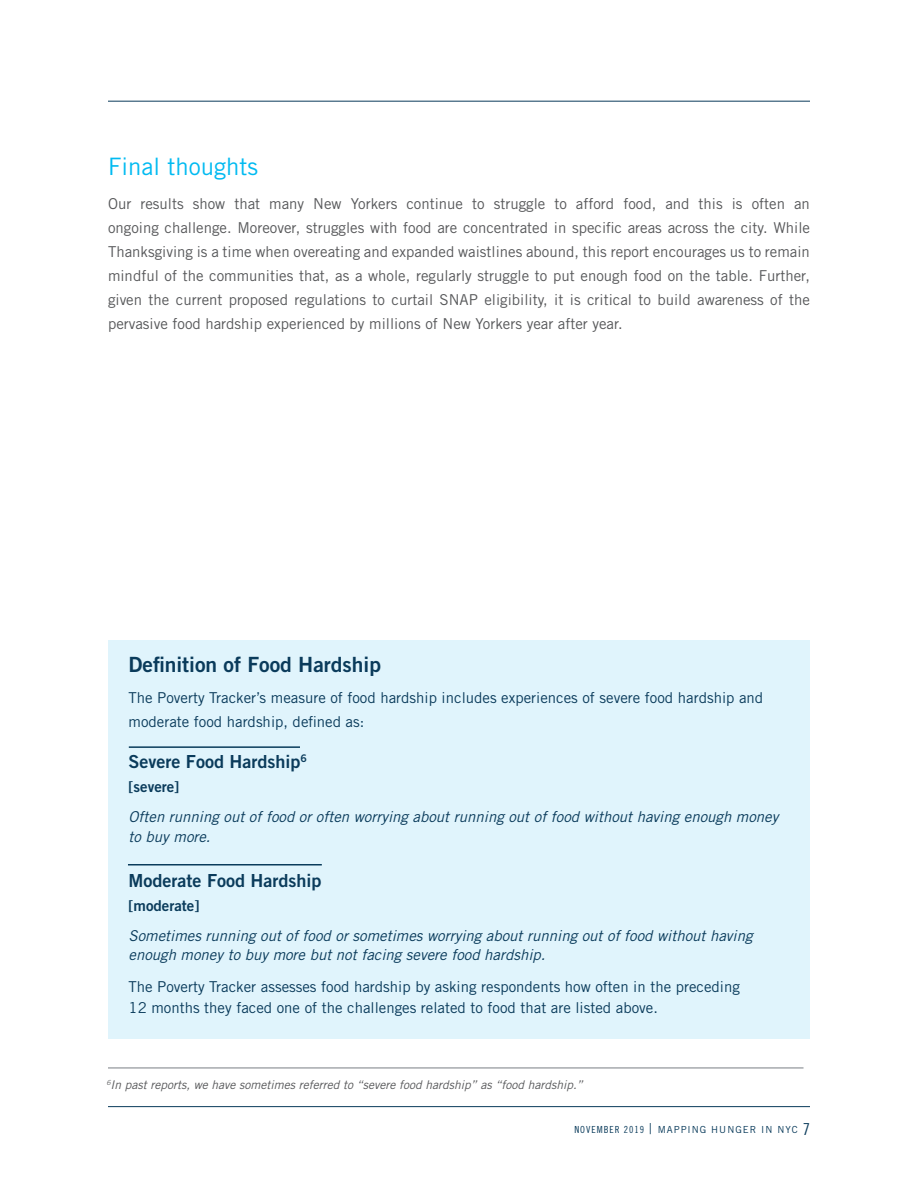
<style>
.page{position:relative;width:918px;height:1188px;background:#fff}
.page>*{position:absolute;margin:0;border:0;box-sizing:border-box;transform-origin:0 0}
.t1{font:24px "Trade Gothic LT Std";color:#00baf1}
.t2{font:21px "Trade Gothic LT Std Bd 2";color:#0a3b5b}
.t3{font:18px "Trade Gothic LT Std Bd 2";color:#0a3b5b}
.t4{font:15px/24px "Trade Gothic LT Std";color:#57585a;text-align:justify}
.t5{font:15px/24px "Trade Gothic LT Std";color:#0a3b5b}
.t6{font:italic 15px/19.5px "Trade Gothic LT Std";color:#0a3b5b}
.t7{font:15px "Trade Gothic LT Std Bd 2";color:#0a3b5b}
.t8{font:italic 12px "Trade Gothic LT Std";color:#57585a}
.t9{font:9.75px "Trade Gothic LT Std";letter-spacing:.1em;color:#0a3b5b}
.s1{font-family:"Trade Gothic LT Std Cn 18"}
.s2{font-weight:300;font-size:15px}
.s3{font-family:"Trade Gothic LT Std Cn 18";font-size:16.5px}
</style>
<div class="page">
<hr style="left:108px;top:1106px;width:702px;height:1px;background:#0a3b5b">
<hr style="left:108px;top:101px;width:702px;height:1px;background:#0a3b5b">
<hr style="left:108px;top:1068px;width:696px;height:1px;background:#797f84">
<div style="left:108px;top:640px;width:702px;height:400px;background:#e0f4fc"></div>
<hr style="left:128px;top:864px;width:194px;height:2px;background:#0a3b5b">
<hr style="left:129px;top:746px;width:171px;height:2px;background:#0a3b5b">
<h1 class="t1" style="left:108px;top:152px;width:152px">Final thoughts</h1>
<p class="t4" style="left:108px;top:192px;width:704px">Our results show that many New Yorkers continue to struggle to afford food, and this is often an ongoing challenge. Moreover, struggles with food are concentrated in specific areas across the city. While Thanksgiving is a time when overeating and expanded waistlines abound, this report encourages us to remain mindful of the communities that, as a whole, regularly struggle to put enough food on the table. Further, given the current proposed regulations to curtail SNAP eligibility, it is critical to build awareness of the pervasive food hardship experienced by millions of New Yorkers year after year.</p>
<h2 class="t2" style="left:129px;top:651px;width:254px">Definition of Food Hardship</h2>
<p class="t5" style="left:129px;top:686px;width:636px">The Poverty Tracker’s measure of food hardship includes experiences of severe food hardship and moderate food hardship, defined as:</p>
<p class="t3" style="left:129px;top:751px;width:180px">Severe Food Hardship<sup>6</sup></p>
<p class="t7" style="left:129px;top:778px;width:52px">[severe]</p>
<p class="t6" style="left:129px;top:807px;width:651px">Often running out of food or often worrying about running out of food without having enough money to buy more.</p>
<p class="t3" style="left:129px;top:869px;width:194px">Moderate Food Hardship</p>
<p class="t7" style="left:129px;top:896px;width:72px">[moderate]</p>
<p class="t6" style="left:129px;top:926px;width:626px">Sometimes running out of food or sometimes worrying about running out of food without having enough money to buy more but not facing severe food hardship.</p>
<p class="t5" style="left:129px;top:976px;width:613px;line-height:21px">The Poverty Tracker assesses food hardship by asking respondents how often in the preceding<br>12 months they faced one of the challenges related to food that are listed above.</p>
<p class="t8" style="left:106px;top:1077px;width:478px"><sup>6</sup>In past reports, we have sometimes referred to “severe food hardship” as “food hardship.”</p>
<p class="t9" style="left:574px;top:1123px;width:237px"><span class="s1">NOVEMBER 2019</span> <span class="s2">|</span> MAPPING HUNGER IN NYC <span class="s3">7</span></p>
</div>
